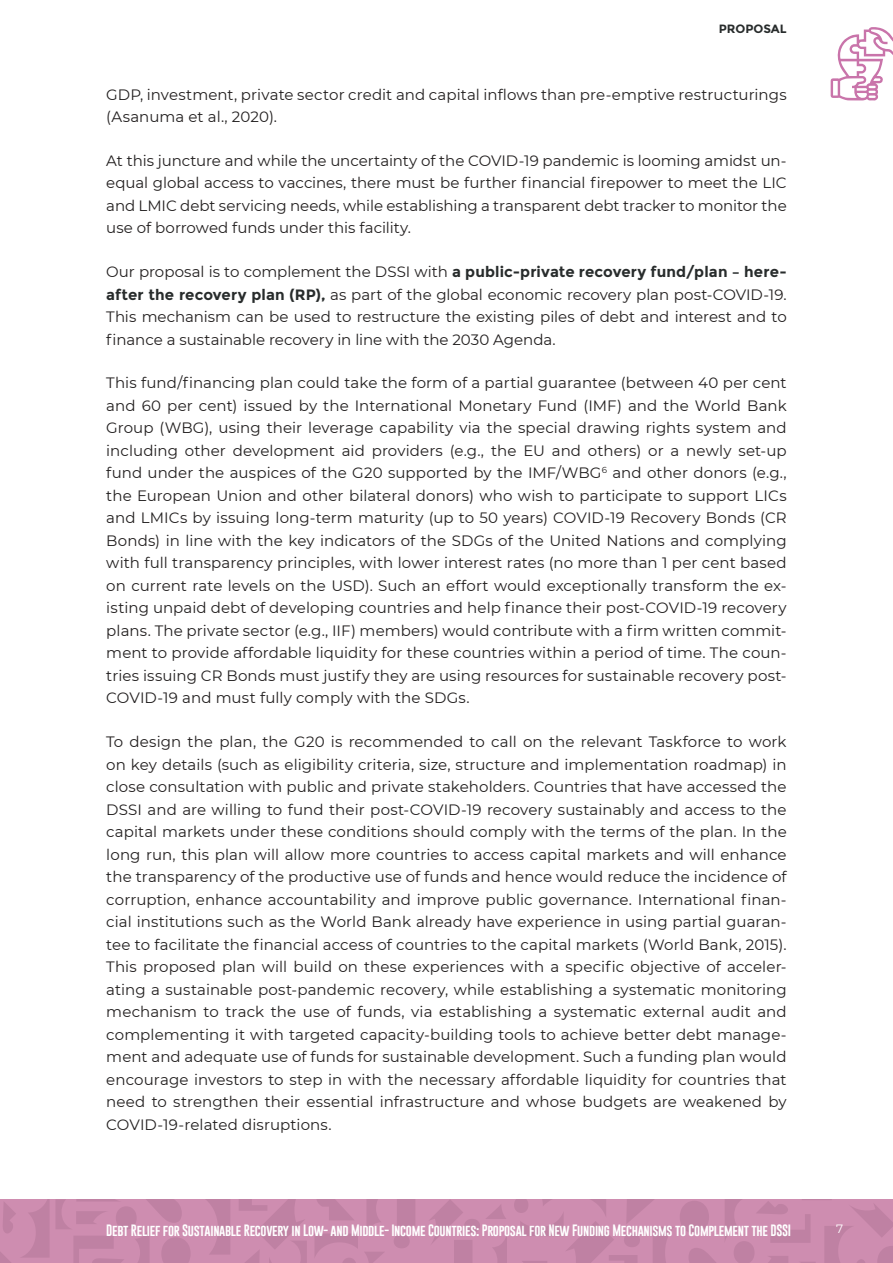
<style>
.page{position:relative;width:893px;height:1263px;background:#fff}
.page>*{position:absolute;margin:0;border:0;box-sizing:border-box;transform-origin:0 0}
.t1{font:15px/22.5px "Montserrat";color:#221f1f;text-align:justify}
.t2{font:12px "Gobold";letter-spacing:-.025em;color:#fff}
.t3{font:700 12px "Montserrat";color:#282c2c}
.t4{font:12px "Montserrat";color:#fff}
.s1{font-weight:700;color:#282c2c}
</style>
<div class="page">
<div style="left:0;top:1199px;width:893px;height:64px;background:#ce8db0"></div>
<svg style="left:514px;top:1199px;width:379px;height:64px"></svg>
<svg style="left:430px;top:1200px;width:77px;height:63px"></svg>
<svg style="left:0;top:1199px;width:415px;height:64px"></svg>
<svg style="left:831px;top:27px;width:62px;height:74px"></svg>
<p class="t3" style="left:719px;top:22px;width:69px">PROPOSAL</p>
<p class="t1" style="left:106px;top:82px;width:682px">GDP, investment, private sector credit and capital inflows than pre-emptive restructurings (Asanuma et al., 2020).</p>
<p class="t1" style="left:106px;top:150px;width:682px">At this juncture and while the uncertainty of the COVID-19 pandemic is looming amidst un&shy;equal global access to vaccines, there must be further financial firepower to meet the LIC and LMIC debt servicing needs, while establishing a transparent debt tracker to monitor the use of borrowed funds under this facility.</p>
<p class="t1" style="left:106px;top:261px;width:682px">Our proposal is to complement the DSSI with <span class="s1">a public-private recovery fund/plan – here&shy;after the recovery plan (RP),</span> as part of the global economic recovery plan post-COVID-19.<br>This mechanism can be used to restructure the existing piles of debt and interest and to finance a sustainable recovery in line with the 2030 Agenda.</p>
<p class="t1" style="left:106px;top:371px;width:682px">This fund/financing plan could take the form of a partial guarantee (between 40 per cent and 60 per cent) issued by the International Monetary Fund (IMF) and the World Bank Group (WBG), using their leverage capability via the special drawing rights system and including other development aid providers (e.g., the EU and others) or a newly set-up fund under the auspices of the G20 supported by the IMF/WBG<sup>6</sup> and other donors (e.g., the European Union and other bilateral donors) who wish to participate to support LICs and LMICs by issuing long-term maturity (up to 50 years) COVID-19 Recovery Bonds (CR Bonds) in line with the key indicators of the SDGs of the United Nations and complying with full transparency principles, with lower interest rates (no more than 1 per cent based on current rate levels on the USD). Such an effort would exceptionally transform the ex&shy;isting unpaid debt of developing countries and help finance their post-COVID-19 recovery plans. The private sector (e.g., IIF) members) would contribute with a firm written commit&shy;ment to provide affordable liquidity for these countries within a period of time. The coun&shy;tries issuing CR Bonds must justify they are using resources for sustainable recovery post-COVID-19 and must fully comply with the SDGs.</p>
<p class="t1" style="left:106px;top:731px;width:682px">To design the plan, the G20 is recommended to call on the relevant Taskforce to work on key details (such as eligibility criteria, size, structure and implementation roadmap) in close consultation with public and private stakeholders. Countries that have accessed the DSSI and are willing to fund their post-COVID-19 recovery sustainably and access to the capital markets under these conditions should comply with the terms of the plan. In the long run, this plan will allow more countries to access capital markets and will enhance the transparency of the productive use of funds and hence would reduce the incidence of corruption, enhance accountability and improve public governance. International finan&shy;cial institutions such as the World Bank already have experience in using partial guaran&shy;tee to facilitate the financial access of countries to the capital markets (World Bank, 2015).<br>This proposed plan will build on these experiences with a specific objective of acceler&shy;ating a sustainable post-pandemic recovery, while establishing a systematic monitoring mechanism to track the use of funds, via establishing a systematic external audit and complementing it with targeted capacity-building tools to achieve better debt manage&shy;ment and adequate use of funds for sustainable development. Such a funding plan would encourage investors to step in with the necessary affordable liquidity for countries that need to strengthen their essential infrastructure and whose budgets are weakened by COVID-19-related disruptions.</p>
<p class="t2" style="left:106px;top:1225px;width:686px">Debt Relief for Sustainable Recovery in Low- and Middle- Income Countries: Proposal for New Funding Mechanisms to Complement the DSSI</p>
<p class="t4" style="left:836px;top:1223px;width:9px">7</p>
</div>
